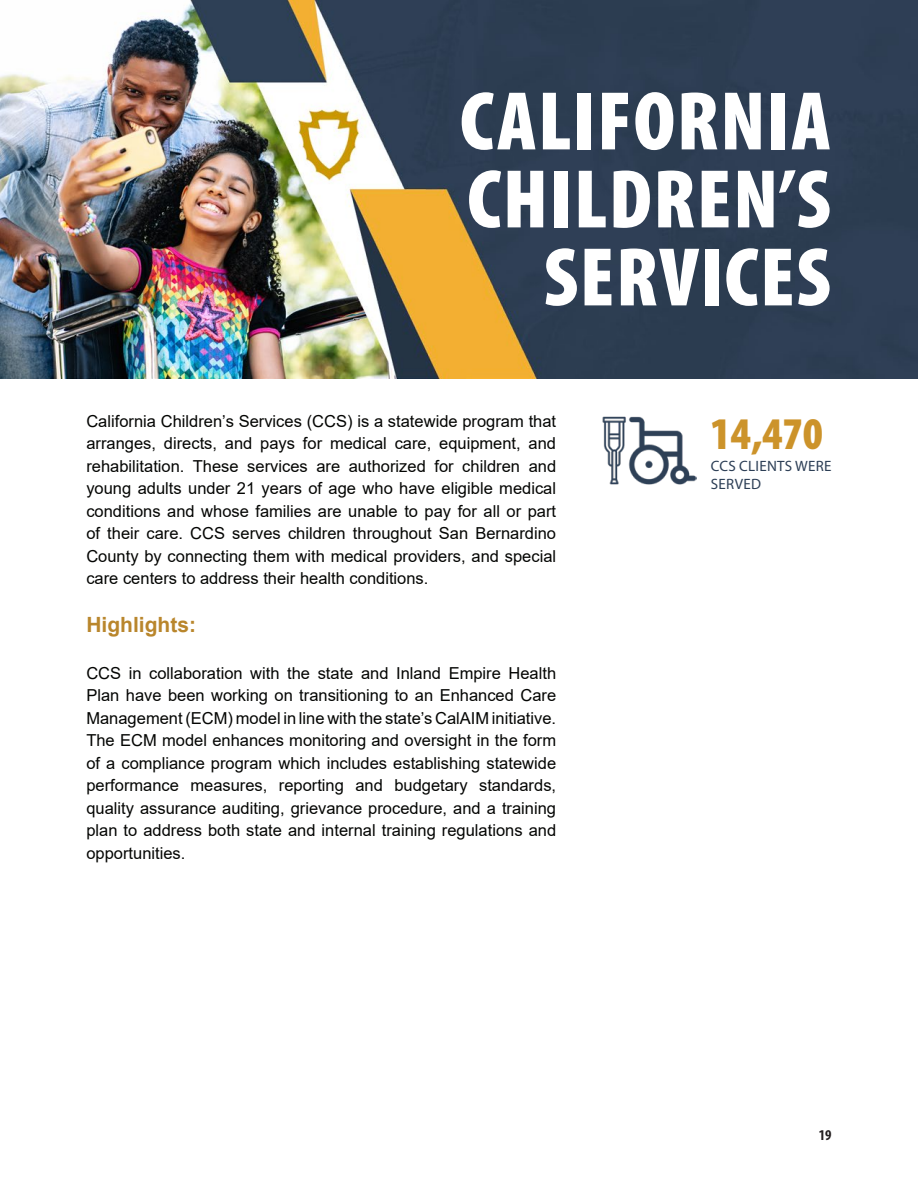
<style>
.page{position:relative;width:918px;height:1188px;background:#fff}
.page>*{position:absolute;margin:0;border:0;box-sizing:border-box;transform-origin:0 0}
.t1{font:900 condensed 84px "Myriad Pro";letter-spacing:.02em;color:#fff}
.t2{font:900 condensed 45.45px "Myriad Pro";color:#cc932a}
.t3{font:700 21px "Arial";color:#b9862c}
.t4{font:16.5px/22.5px "Arial";color:#040503;text-align:justify}
.t5{font:15px/18px "Myriad Pro";letter-spacing:.02em;color:#2c3e55}
.t6{font:700 condensed 15px "Myriad Pro";color:#231f20}
</style>
<div class="page">
<img style="left:0;top:0;width:918px;height:378px">
<img style="left:602px;top:416px;width:94px;height:69px">
<p class="t1" style="left:460px;top:68px;width:372px">CALIFORNIA</p>
<p class="t1" style="left:467px;top:146px;width:365px">CHILDREN’S</p>
<p class="t1" style="left:544px;top:224px;width:289px">SERVICES</p>
<p class="t4" style="left:86px;top:410px;width:471px">California Children’s Services (CCS) is a statewide program that arranges, directs, and pays for medical care, equipment, and rehabilitation. These services are authorized for children and young adults under 21 years of age who have eligible medical conditions and whose families are unable to pay for all or part of their care. CCS serves children throughout San Bernardino County by connecting them with medical providers, and special care centers to address their health conditions.</p>
<p class="t3" style="left:86px;top:610px;width:111px">Highlights:</p>
<p class="t4" style="left:86px;top:662px;width:471px">CCS in collaboration with the state and Inland Empire Health Plan have been working on transitioning to an Enhanced Care Management (ECM) model in line with the state’s CalAIM initiative.<br>The ECM model enhances monitoring and oversight in the form of a compliance program which includes establishing statewide performance measures, reporting and budgetary standards, quality assurance auditing, grievance procedure, and a training plan to address both state and internal training regulations and opportunities.</p>
<p class="t2" style="left:711px;top:405px;width:114px">14,470</p>
<p class="t5" style="left:711px;top:457px;width:122px">CCS CLIENTS WERE<br>SERVED</p>
<p class="t6" style="left:819px;top:1125px;width:14px">19</p>
</div>
